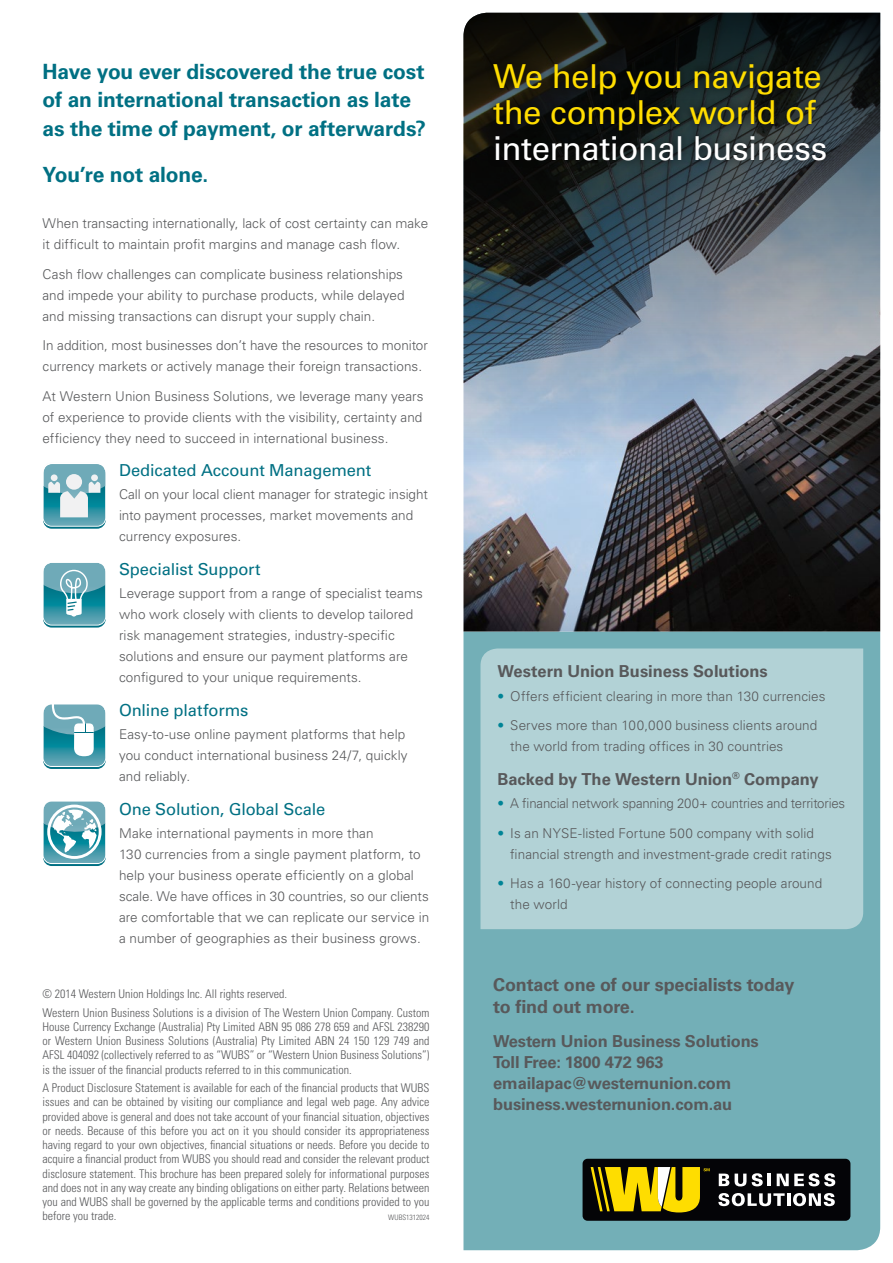
<style>
.page{position:relative;width:893px;height:1263px;background:#fff}
.page>*{position:absolute;margin:0;border:0;box-sizing:border-box;transform-origin:0 0}
.Cover_subheading{font:33px/36px "Univers LT Pro 55 Roman";letter-spacing:-.015em;color:#fd0}
.Leader_Heading{font:700 21px/28.5px "Univers LT Pro 65";letter-spacing:-.005em;color:#007083}
.CTA{font:700 18px/22.5px "Univers LT Pro 65";letter-spacing:-.01em;color:#58595b}
.CTA-2{font:700 16.5px/21px "Univers LT Pro 65";letter-spacing:-.01em;color:#58595b}
.Subheading_1{font:16.5px "Univers LT Pro 55 Roman";letter-spacing:-.005em;color:#007083}
.Subheading_1-2{font:700 16.5px "Univers LT Pro 65";letter-spacing:-.005em;color:#58595b}
.Body_text{font:300 13.5px/21px "Univers LT Pro 45";letter-spacing:.005em;color:#58595b}
.Body_text-2{font:300 13.5px "Univers LT Pro 45";letter-spacing:-.015em;color:#58595b}
.Legal_text{font:300 condensed 12px/14.2px "Univers LT Std";color:#58595b;text-align:justify}
.Legal_text-2{font:300 condensed 7.5px "Univers LT Std";color:#58595b}
.s1{color:#fff}
.s2{color:#008496}
</style>
<div class="page">
<div style="left:463px;top:631px;width:417px;height:619px;background:#73afb7"></div>
<img style="left:463px;top:13px;width:417px;height:618px">
<div style="left:583px;top:1159px;width:267px;height:61px;background:#040407;border-radius:5px"></div>
<svg style="left:591px;top:1167px;width:119px;height:45px"></svg>
<svg style="left:719px;top:1173px;width:10px;height:13px"></svg>
<svg style="left:735px;top:1173px;width:11px;height:13px"></svg>
<svg style="left:752px;top:1173px;width:19px;height:13px"></svg>
<svg style="left:777px;top:1173px;width:58px;height:13px"></svg>
<svg style="left:718px;top:1193px;width:117px;height:13px"></svg>
<div style="left:485px;top:55px;width:350px;height:114px;background:#000;opacity:.7"></div>
<div style="left:480px;top:648px;width:383px;height:281px;background:#b2d2d6"></div>
<svg style="left:43px;top:803px;width:63px;height:63px"></svg>
<svg style="left:43px;top:801px;width:63px;height:63px"></svg>
<div style="left:43px;top:706px;width:63px;height:63px;background:#007083;border-radius:9px"></div>
<svg style="left:43px;top:704px;width:63px;height:63px"></svg>
<svg style="left:43px;top:563px;width:63px;height:63px"></svg>
<div style="left:43px;top:466px;width:63px;height:63px;background:#007083;border-radius:9px"></div>
<svg style="left:43px;top:464px;width:63px;height:63px"></svg>
<div style="left:51px;top:474px;width:7px;height:7px;background:#f1f1f2;border-radius:50%"></div>
<p class="Leader_Heading" style="left:43px;top:57px;width:385px">Have you ever discovered the true cost of an international transaction as late as the time of payment, or afterwards?</p>
<p class="Leader_Heading" style="left:43px;top:160px;width:167px">You’re not alone.</p>
<p class="Body_text" style="left:43px;top:213px;width:387px">When transacting internationally, lack of cost certainty can make it difficult to maintain profit margins and manage cash flow.</p>
<p class="Body_text" style="left:43px;top:263px;width:363px;text-align:justify">Cash flow challenges can complicate business relationships and impede your ability to purchase products, while delayed and missing transactions can disrupt your supply chain.</p>
<p class="Body_text" style="left:43px;top:335px;width:387px">In addition, most businesses don’t have the resources to monitor currency markets or actively manage their foreign transactions.</p>
<p class="Body_text" style="left:43px;top:385px;width:383px;text-align:justify">At Western Union Business Solutions, we leverage many years of experience to provide clients with the visibility, certainty and efficiency they need to succeed in international business.</p>
<p class="Subheading_1" style="left:119px;top:460px;width:254px">Dedicated Account Management</p>
<p class="Body_text" style="left:119px;top:484px;width:310px">Call on your local client manager for strategic insight into payment processes, market movements and currency exposures.</p>
<p class="Subheading_1" style="left:119px;top:559px;width:143px">Specialist Support</p>
<p class="Body_text" style="left:119px;top:583px;width:305px">Leverage support from a range of specialist teams who work closely with clients to develop tailored risk management strategies, industry-specific solutions and ensure our payment platforms are configured to your unique requirements.</p>
<p class="Subheading_1" style="left:119px;top:700px;width:131px">Online platforms</p>
<p class="Body_text" style="left:119px;top:724px;width:290px">Easy-to-use online payment platforms that help you conduct international business 24/7, quickly and reliably.</p>
<p class="Subheading_1" style="left:119px;top:799px;width:208px">One Solution, Global Scale</p>
<p class="Body_text" style="left:119px;top:823px;width:312px">Make international payments in more than<br>130 currencies from a single payment platform, to help your business operate efficiently on a global scale. We have offices in 30 countries, so our clients are comfortable that we can replicate our service in a number of geographies as their business grows.</p>
<p class="Legal_text" style="left:43px;top:987px;width:246px">© 2014 Western Union Holdings Inc. All rights reserved.</p>
<p class="Legal_text" style="left:43px;top:1005px;width:388px">Western Union Business Solutions is a division of The Western Union Company. Custom House Currency Exchange (Australia) Pty Limited ABN 95 086 278 659 and AFSL 238290 or Western Union Business Solutions (Australia) Pty Limited ABN 24 150 129 749 and AFSL 404092 (collectively referred to as “WUBS” or “Western Union Business Solutions”) is the issuer of the financial products referred to in this communication.</p>
<p class="Legal_text" style="left:43px;top:1081px;width:388px">A Product Disclosure Statement is available for each of the financial products that WUBS issues and can be obtained by visiting our compliance and legal web page. Any advice provided above is general and does not take account of your financial situation, objectives or needs. Because of this before you act on it you should consider its appropriateness having regard to your own objectives, financial situations or needs. Before you decide to acquire a financial product from WUBS you should read and consider the relevant product disclosure statement. This brochure has been prepared solely for informational purposes and does not in any way create any binding obligations on either party. Relations between you and WUBS shall be governed by the applicable terms and conditions provided to you before you trade.</p>
<p class="Legal_text-2" style="left:388px;top:1213px;width:43px">WUBS1312024</p>
<p class="Cover_subheading" style="left:493px;top:58px;width:336px">We help you navigate the complex world of <span class="s1">international business</span></p>
<p class="Subheading_1-2" style="left:497px;top:662px;width:272px">Western Union Business Solutions</p>
<p class="Body_text" style="left:497px;top:685px;width:330px"><span class="s2">•</span> Offers efficient clearing in more than 130 currencies</p>
<p class="Body_text" style="left:510px;top:715px;width:309px;text-indent:-13px"><span class="s2">•</span> Serves more than 100,000 business clients around the world from trading offices in 30 countries</p>
<p class="Subheading_1-2" style="left:497px;top:769px;width:323px">Backed by The Western Union<sup>®</sup> Company</p>
<p class="Body_text-2" style="left:497px;top:795px;width:349px"><span class="s2">•</span> A financial network spanning 200+ countries and territories</p>
<p class="Body_text" style="left:510px;top:822px;width:323px;text-indent:-13px"><span class="s2">•</span> Is an NYSE-listed Fortune 500 company with solid financial strength and investment-grade credit ratings</p>
<p class="Body_text" style="left:510px;top:873px;width:313px;text-indent:-13px"><span class="s2">•</span> Has a 160-year history of connecting people around the world</p>
<p class="CTA" style="left:493px;top:973px;width:303px">Contact one of our specialists today to find out more.</p>
<p class="CTA-2" style="left:493px;top:1031px;width:267px">Western Union Business Solutions<br>Toll Free: 1800 472 963 emailapac@westernunion.com business.westernunion.com.au</p>
</div>
